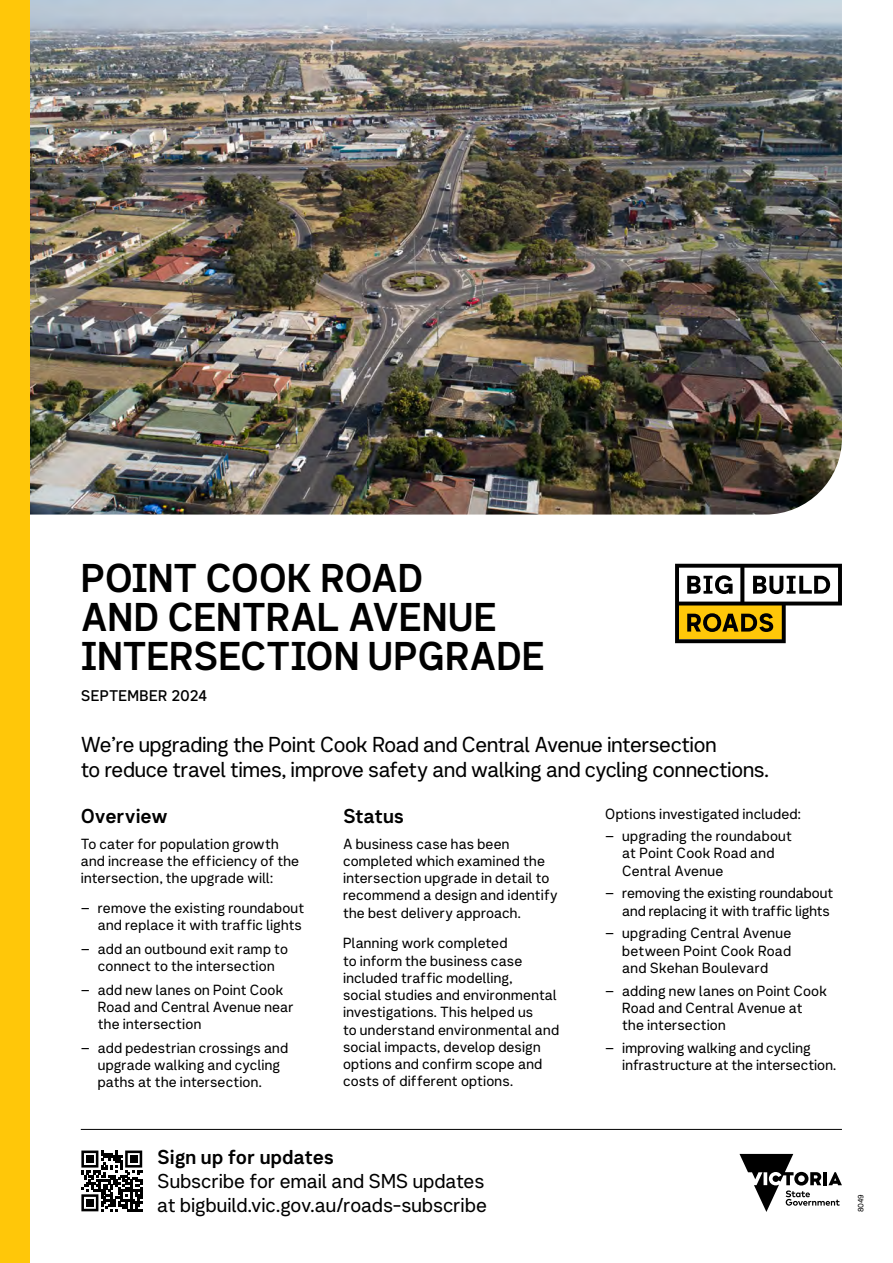
<style>
.page{position:relative;width:893px;height:1263px;background:#fff}
.page>*{position:absolute;margin:0;border:0;box-sizing:border-box;transform-origin:0 0}
.t1{font:39px/39px "Network Sans 2019 Bold";letter-spacing:-.01em;color:#000}
.t2{font:21px/25.2px "Network Sans 2019 Regular";letter-spacing:-.015em;color:#000}
.t3{font:19.5px/24px "Network Sans 2019 Regular";color:#000}
.t4{font:19.5px "Network Sans 2019 Bold";letter-spacing:-.005em;color:#000}
.t5{font:15px "Network Sans 2019 Medium";letter-spacing:.005em;color:#000}
.t6{font:14.25px/17.2px "Network Sans 2019 Regular";letter-spacing:.01em;color:#000}
.t7{font:7.5px "Network Sans 2019 Regular";color:#000}
</style>
<div class="page">
<img style="left:30px;top:0;width:812px;height:514px">
<svg style="left:739px;top:1154px;width:103px;height:58px"></svg>
<div style="left:0;top:0;width:30px;height:1263px;background:#ffc709"></div>
<hr style="left:81px;top:1129px;width:761px;height:1px;background:#000">
<svg style="left:81px;top:1150px;width:62px;height:62px"></svg>
<svg style="left:81px;top:1150px;width:61px;height:61px"></svg>
<div style="left:86px;top:1155px;width:8px;height:8px;background:#000"></div>
<div style="left:130px;top:1155px;width:7px;height:8px;background:#000"></div>
<div style="left:86px;top:1199px;width:8px;height:7px;background:#000"></div>
<svg style="left:675px;top:564px;width:167px;height:79px"></svg>
<h1 class="t1" style="left:81px;top:556px;width:466px">POINT COOK ROAD<br>AND CENTRAL AVENUE<br>INTERSECTION UPGRADE</h1>
<p class="t5" style="left:81px;top:682px;width:128px">SEPTEMBER 2024</p>
<h2 class="t2" style="left:81px;top:730px;width:690px">We’re upgrading the Point Cook Road and Central Avenue intersection<br>to reduce travel times, improve safety and walking and cycling connections.</h2>
<h3 class="t4" style="left:81px;top:799px;width:88px">Overview</h3>
<p class="t6" style="left:81px;top:834px;width:220px">To cater for population growth and increase the efficiency of the intersection, the upgrade will:</p>
<p class="t6" style="left:81px;top:899px;width:225px;text-align:right">– remove the existing roundabout and replace it with traffic lights</p>
<p class="t6" style="left:81px;top:939px;width:209px;text-align:center">– add an outbound exit ramp to connect to the intersection</p>
<p class="t6" style="left:98px;top:980px;width:198px;text-indent:-17px">– add new lanes on Point Cook<br>Road and Central Avenue near the intersection</p>
<p class="t6" style="left:98px;top:1038px;width:192px;text-indent:-17px">– add pedestrian crossings and upgrade walking and cycling paths at the intersection.</p>
<h3 class="t4" style="left:343px;top:799px;width:63px">Status</h3>
<p class="t6" style="left:343px;top:834px;width:216px">A business case has been completed which examined the intersection upgrade in detail to recommend a design and identify the best delivery approach.</p>
<p class="t6" style="left:343px;top:934px;width:218px">Planning work completed<br>to inform the business case included traffic modelling,<br>social studies and environmental investigations. This helped us<br>to understand environmental and social impacts, develop design options and confirm scope and costs of different options.</p>
<p class="t6" style="left:605px;top:804px;width:197px">Options investigated included:</p>
<p class="t6" style="left:622px;top:826px;width:171px;text-indent:-17px">– upgrading the roundabout at Point Cook Road and<br>Central Avenue</p>
<p class="t6" style="left:605px;top:884px;width:229px;text-align:right">– removing the existing roundabout and replacing it with traffic lights</p>
<p class="t6" style="left:622px;top:924px;width:171px;text-align:justify;text-indent:-17px">– upgrading Central Avenue between Point Cook Road and Skehan Boulevard</p>
<p class="t6" style="left:622px;top:981px;width:207px;text-indent:-17px">– adding new lanes on Point Cook<br>Road and Central Avenue at the intersection</p>
<p class="t6" style="left:622px;top:1038px;width:215px;text-indent:-17px">– improving walking and cycling infrastructure at the intersection.</p>
<h3 class="t4" style="left:157px;top:1140px;width:178px">Sign up for updates</h3>
<h3 class="t3" style="left:157px;top:1168px;width:331px">Subscribe for email and SMS updates at bigbuild.vic.gov.au/roads-subscribe</h3>
<p class="t7" style="left:854px;top:1212px;width:19px;rotate:-90deg">8049</p>
</div>
